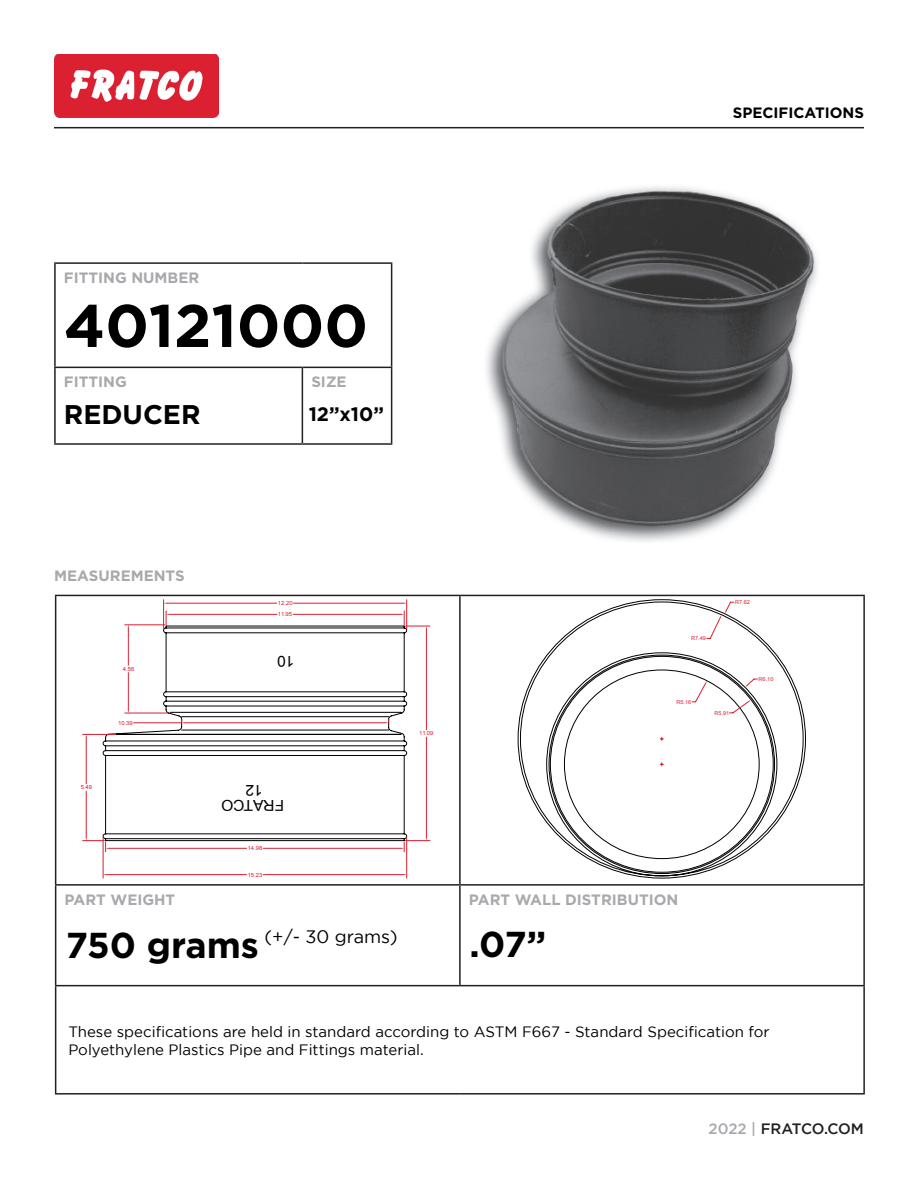
<style>
.page{position:relative;width:918px;height:1188px;background:#fff}
.page>*{position:absolute;margin:0;border:0;box-sizing:border-box;transform-origin:0 0}
.t1{font:700 60px "Gotham";color:#000}
.t2{font:700 36px "Gotham";color:#000}
.t3{font:700 27px "Gotham";color:#000}
.t4{font:700 19.5px "Gotham";color:#000}
.t5{font:18px "Gotham";color:#000}
.t6{font:15.15px/15.8px "Arial";color:#000;text-align:center}
.t7{font:15px/18px "Gotham";color:#000}
.t8{font:700 15px "Gotham";color:#a8a9ad}
.t9{font:500 15px "Gotham";letter-spacing:-.005em;color:#231f20}
.t10{font:700 15px "Gotham";color:#000}
.t11{font:5.7px "Arial";color:#db1e30}
.t12{font:5.4px "Arial";color:#db1e30}
.s1{font-weight:700;font-size:36px}
.s2{color:#a8a9ad}
</style>
<div class="page">
<hr style="left:55px;top:595px;width:405px;height:1px;background:#231f20">
<hr style="left:55px;top:596px;width:1px;height:288px;background:#231f20">
<hr style="left:460px;top:595px;width:405px;height:1px;background:#231f20">
<hr style="left:459px;top:596px;width:2px;height:288px;background:#231f20">
<hr style="left:863px;top:596px;width:2px;height:288px;background:#231f20">
<hr style="left:55px;top:884px;width:405px;height:2px;background:#231f20">
<hr style="left:55px;top:886px;width:1px;height:99px;background:#231f20">
<hr style="left:460px;top:884px;width:405px;height:2px;background:#231f20">
<hr style="left:459px;top:886px;width:2px;height:99px;background:#231f20">
<hr style="left:863px;top:886px;width:2px;height:99px;background:#231f20">
<hr style="left:55px;top:985px;width:405px;height:1px;background:#231f20">
<hr style="left:55px;top:986px;width:1px;height:107px;background:#231f20">
<hr style="left:460px;top:985px;width:405px;height:1px;background:#231f20">
<hr style="left:863px;top:986px;width:2px;height:107px;background:#231f20">
<hr style="left:55px;top:1093px;width:405px;height:2px;background:#231f20">
<hr style="left:460px;top:1093px;width:405px;height:2px;background:#231f20">
<hr style="left:54px;top:262px;width:248px;height:2px;background:#231f20">
<hr style="left:54px;top:264px;width:2px;height:103px;background:#231f20">
<hr style="left:302px;top:262px;width:90px;height:2px;background:#231f20">
<hr style="left:391px;top:264px;width:1px;height:103px;background:#231f20">
<hr style="left:54px;top:367px;width:248px;height:1px;background:#231f20">
<hr style="left:54px;top:368px;width:2px;height:75px;background:#231f20">
<hr style="left:302px;top:367px;width:90px;height:1px;background:#231f20">
<hr style="left:302px;top:368px;width:1px;height:75px;background:#231f20">
<hr style="left:391px;top:368px;width:1px;height:75px;background:#231f20">
<hr style="left:54px;top:443px;width:248px;height:2px;background:#231f20">
<hr style="left:302px;top:443px;width:90px;height:2px;background:#231f20">
<img style="left:486px;top:186px;width:331px;height:356px">
<svg style="left:103px;top:625px;width:304px;height:216px"></svg>
<hr style="left:293px;top:614px;width:108px;height:1px;background:#db1e30">
<hr style="left:170px;top:614px;width:107px;height:1px;background:#db1e30">
<hr style="left:293px;top:603px;width:110px;height:1px;background:#db1e30">
<hr style="left:167px;top:603px;width:110px;height:1px;background:#db1e30">
<svg style="left:163px;top:600px;width:7px;height:29px"></svg>
<hr style="left:125px;top:625px;width:40px;height:1px;background:#db1e30">
<hr style="left:125px;top:713px;width:42px;height:1px;background:#db1e30">
<hr style="left:128px;top:628px;width:1px;height:37px;background:#db1e30">
<hr style="left:128px;top:673px;width:1px;height:37px;background:#db1e30">
<hr style="left:83px;top:734px;width:32px;height:1px;background:#db1e30">
<hr style="left:86px;top:738px;width:1px;height:46px;background:#db1e30">
<hr style="left:86px;top:791px;width:1px;height:46px;background:#db1e30">
<hr style="left:185px;top:722px;width:200px;height:1px;background:#db1e30">
<hr style="left:134px;top:722px;width:48px;height:1px;background:#db1e30">
<svg style="left:385px;top:719px;width:4px;height:4px"></svg>
<svg style="left:181px;top:719px;width:4px;height:4px"></svg>
<hr style="left:426px;top:630px;width:1px;height:100px;background:#db1e30">
<hr style="left:426px;top:737px;width:1px;height:100px;background:#db1e30">
<svg style="left:401px;top:600px;width:29px;height:29px"></svg>
<hr style="left:263px;top:848px;width:138px;height:1px;background:#db1e30">
<hr style="left:109px;top:848px;width:138px;height:1px;background:#db1e30">
<svg style="left:401px;top:837px;width:29px;height:15px"></svg>
<svg style="left:83px;top:837px;width:26px;height:15px"></svg>
<hr style="left:406px;top:838px;width:1px;height:40px;background:#db1e30">
<hr style="left:103px;top:838px;width:1px;height:40px;background:#db1e30">
<hr style="left:263px;top:874px;width:140px;height:1px;background:#db1e30">
<hr style="left:107px;top:874px;width:140px;height:1px;background:#db1e30">
<svg style="left:517px;top:599px;width:289px;height:280px"></svg>
<svg style="left:660px;top:737px;width:3px;height:4px"></svg>
<svg style="left:706px;top:601px;width:28px;height:38px"></svg>
<svg style="left:745px;top:678px;width:13px;height:9px"></svg>
<svg style="left:729px;top:700px;width:22px;height:14px"></svg>
<svg style="left:692px;top:681px;width:15px;height:22px"></svg>
<img style="left:54px;top:54px;width:165px;height:63px">
<hr style="left:54px;top:127px;width:810px;height:1px;background:#231f20">
<p class="t10" style="left:733px;top:102px;width:133px">SPECIFICATIONS</p>
<p class="t8" style="left:64px;top:268px;width:137px">FITTING NUMBER</p>
<p class="t1" style="left:64px;top:286px;width:306px">40121000</p>
<p class="t8" style="left:64px;top:372px;width:64px">FITTING</p>
<p class="t8" style="left:311px;top:372px;width:37px">SIZE</p>
<p class="t3" style="left:64px;top:396px;width:138px">REDUCER</p>
<p class="t4" style="left:309px;top:401px;width:77px">12”x10”</p>
<p class="t8" style="left:54px;top:565px;width:132px">MEASUREMENTS</p>
<p class="t11" style="left:123px;top:665px;width:13px">4.56</p>
<p class="t11" style="left:118px;top:719px;width:16px">10.39</p>
<p class="t11" style="left:278px;top:599px;width:16px">12.20</p>
<p class="t11" style="left:278px;top:610px;width:16px">11.95</p>
<p class="t6" style="left:295px;top:669px;width:19px;rotate:-180deg">10</p>
<p class="t11" style="left:419px;top:730px;width:16px">11.09</p>
<p class="t12" style="left:691px;top:635px;width:16px">R7.49</p>
<p class="t12" style="left:735px;top:599px;width:16px">R7.62</p>
<p class="t12" style="left:677px;top:698px;width:16px">R5.16</p>
<p class="t12" style="left:715px;top:709px;width:16px">R5.91</p>
<p class="t12" style="left:759px;top:675px;width:16px">R6.10</p>
<p class="t11" style="left:81px;top:784px;width:13px">5.49</p>
<p class="t6" style="left:284px;top:813px;width:64px;rotate:-180deg">FRATCO<br>12</p>
<p class="t11" style="left:248px;top:844px;width:16px">14.98</p>
<p class="t11" style="left:248px;top:871px;width:16px">15.23</p>
<p class="t8" style="left:65px;top:890px;width:112px">PART WEIGHT</p>
<p class="t8" style="left:469px;top:890px;width:211px">PART WALL DISTRIBUTION</p>
<p class="t5" style="left:66px;top:927px;width:333px"><span class="s1">750 grams</span> (+/- 30 grams)</p>
<p class="t2" style="left:470px;top:920px;width:78px">.07”</p>
<p class="t7" style="left:68px;top:1022px;width:703px">These specifications are held in standard according to ASTM F667 - Standard Specification for<br>Polyethylene Plastics Pipe and Fittings material.</p>
<p class="t9" style="left:709px;top:1120px;width:157px"><span class="s2">2022 |</span> FRATCO.COM</p>
</div>
